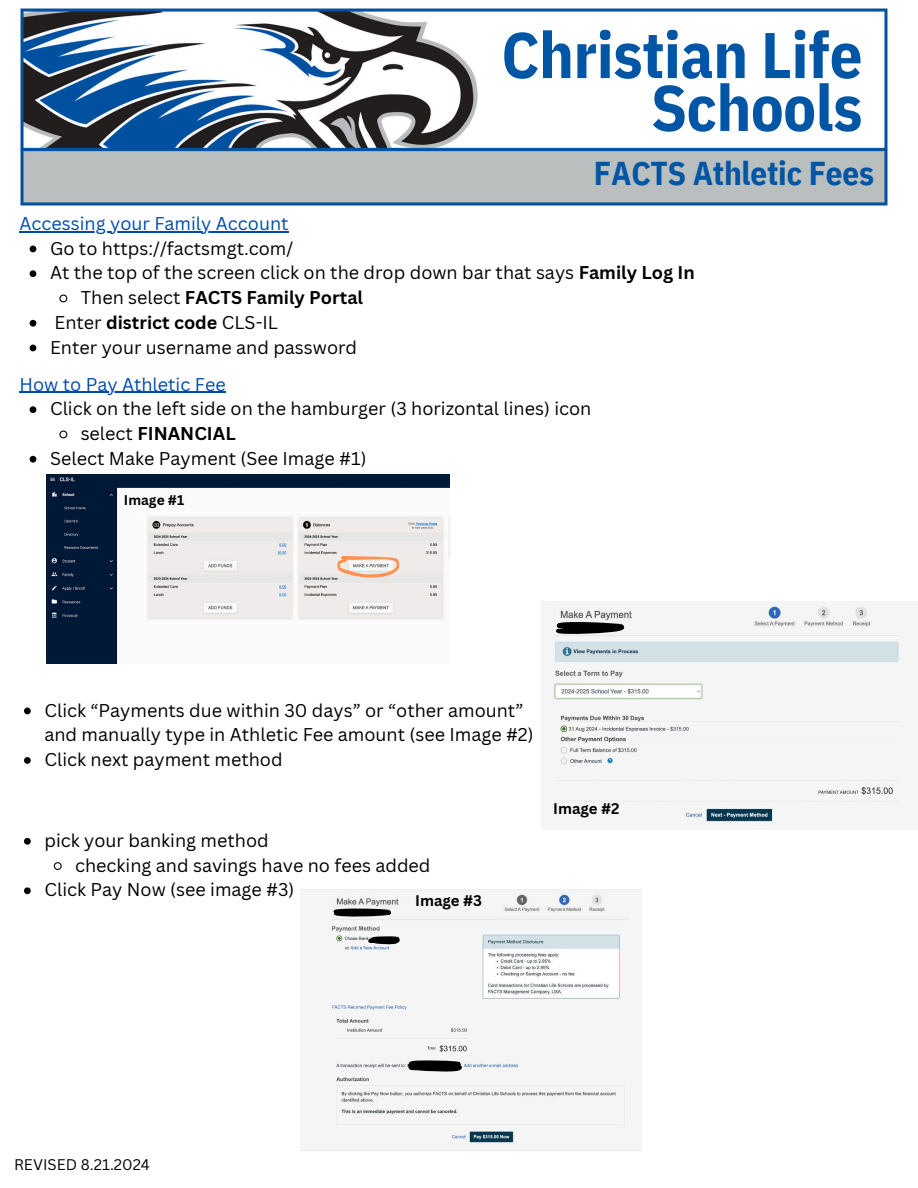
<style>
.page{position:relative;width:918px;height:1188px;background:#fff}
.page>*{position:absolute;margin:0;border:0;box-sizing:border-box;transform-origin:0 0}
.t1{font:700 64.5px/52.8px "IBM Plex Sans Cond";letter-spacing:-.005em;color:#0055a5;text-align:right}
.t2{font:700 33px "IBM Plex Sans Cond";letter-spacing:-.005em;color:#0055a5}
.t3{font:18px/24.8px "Canva Sans";color:#000}
.t4{font:700 18px "Canva Sans";color:#000}
.t5{font:18px "Canva Sans";color:#004aad}
.t6{font:15px "Canva Sans";color:#000}
.t7{font:700 15px "Canva Sans";color:#000}
.t8{font:700 13.65px "Canva Sans";color:#000}
.s1{font-weight:700}
.s2{font-weight:400}
</style>
<div class="page">
<img style="left:20px;top:8px;width:868px;height:198px">
<img style="left:47px;top:474px;width:402px;height:190px">
<svg style="left:337px;top:556px;width:62px;height:22px"></svg>
<img style="left:552px;top:603px;width:347px;height:220px">
<svg style="left:556px;top:621px;width:68px;height:14px"></svg>
<svg style="left:24px;top:708px;width:7px;height:6px"></svg>
<svg style="left:24px;top:757px;width:7px;height:7px"></svg>
<hr style="left:19px;top:231px;width:270px;height:1px;background:#004aad">
<svg style="left:30px;top:246px;width:6px;height:6px"></svg>
<svg style="left:30px;top:270px;width:6px;height:7px"></svg>
<svg style="left:59px;top:294px;width:9px;height:9px"></svg>
<svg style="left:30px;top:320px;width:6px;height:7px"></svg>
<svg style="left:30px;top:345px;width:6px;height:6px"></svg>
<hr style="left:19px;top:392px;width:207px;height:1px;background:#004aad">
<svg style="left:30px;top:406px;width:6px;height:7px"></svg>
<svg style="left:59px;top:430px;width:9px;height:9px"></svg>
<svg style="left:30px;top:456px;width:6px;height:7px"></svg>
<svg style="left:24px;top:838px;width:7px;height:7px"></svg>
<svg style="left:53px;top:862px;width:9px;height:8px"></svg>
<svg style="left:24px;top:887px;width:7px;height:7px"></svg>
<img style="left:301px;top:889px;width:341px;height:262px">
<svg style="left:334px;top:908px;width:57px;height:10px"></svg>
<svg style="left:368px;top:936px;width:32px;height:9px"></svg>
<svg style="left:408px;top:1060px;width:54px;height:12px"></svg>
<h1 class="t1" style="left:501px;top:23px;width:363px">Christian Life<br>Schools</h1>
<h2 class="t2" style="left:594px;top:147px;width:282px">FACTS Athletic Fees</h2>
<p class="t5" style="left:19px;top:213px;width:271px">Accessing your Family Account</p>
<p class="t3" style="left:50px;top:236px;width:245px">Go to https://factsmgt.com/</p>
<p class="t3" style="left:50px;top:261px;width:646px">At the top of the screen click on the drop down bar that says <span class="s1">Family Log In</span></p>
<p class="t4" style="left:81px;top:287px;width:284px"><span class="s2">Then select</span> FACTS Family Portal</p>
<p class="t4" style="left:54px;top:312px;width:225px"><span class="s2">Enter</span> district code <span class="s2">CLS-IL</span></p>
<p class="t3" style="left:50px;top:335px;width:309px">Enter your username and password</p>
<p class="t5" style="left:19px;top:373px;width:208px">How to Pay Athletic Fee</p>
<p class="t3" style="left:50px;top:396px;width:543px">Click on the left side on the hamburger (3 horizontal lines) icon</p>
<p class="t4" style="left:81px;top:423px;width:157px"><span class="s2">select</span> FINANCIAL</p>
<p class="t3" style="left:50px;top:446px;width:318px">Select Make Payment (See Image #1)</p>
<p class="t8" style="left:124px;top:492px;width:62px">Image #1</p>
<p class="t3" style="left:44px;top:698px;width:491px">Click “Payments due within 30 days” or “other amount” and manually type in Athletic Fee amount (see Image #2)<br>Click next payment method</p>
<p class="t3" style="left:44px;top:828px;width:226px">pick your banking method</p>
<p class="t3" style="left:75px;top:853px;width:357px">checking and savings have no fees added</p>
<p class="t3" style="left:44px;top:878px;width:251px">Click Pay Now (see image #3)</p>
<p class="t7" style="left:415px;top:891px;width:68px">Image #3</p>
<p class="t7" style="left:553px;top:800px;width:68px">Image #2</p>
<p class="t6" style="left:14px;top:1156px;width:137px">REVISED 8.21.2024</p>
</div>
